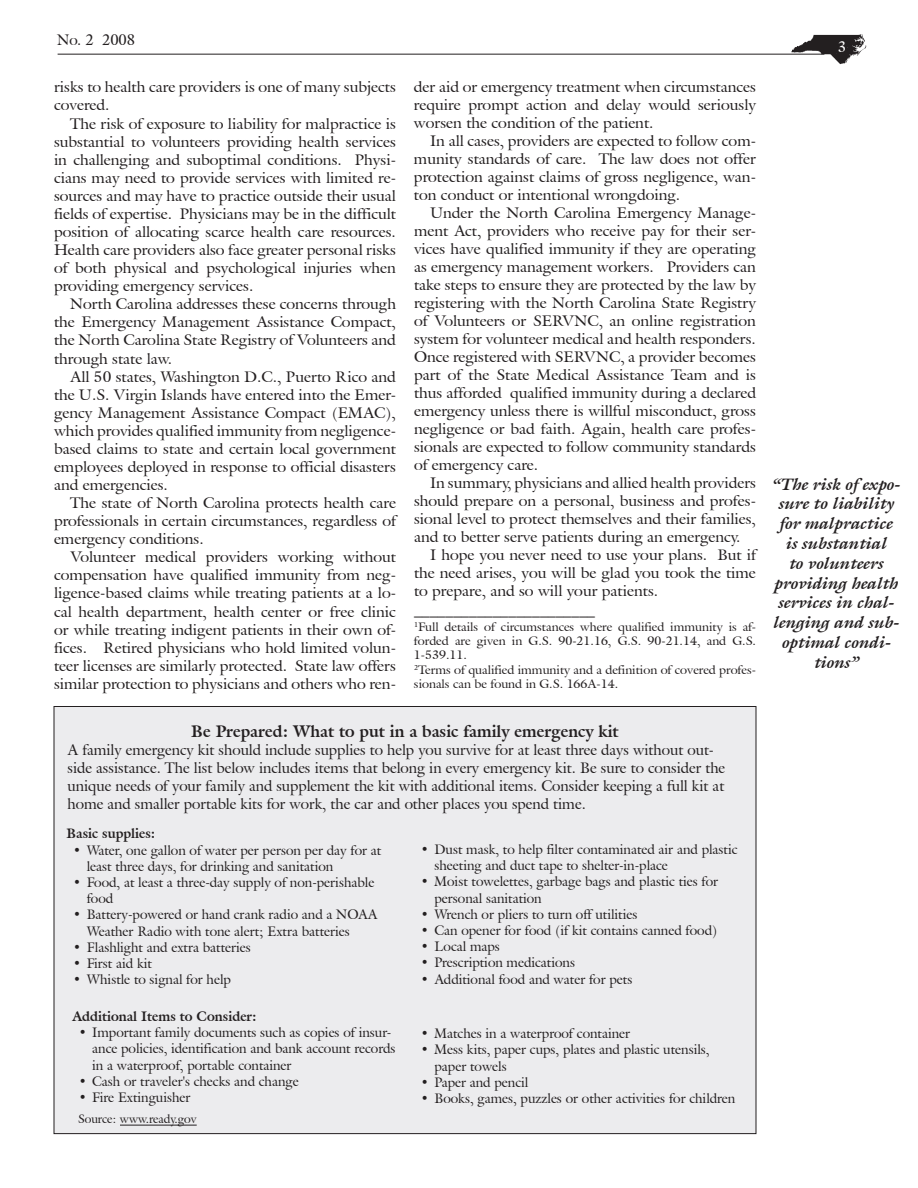
<style>
.page{position:relative;width:918px;height:1188px;background:#fff}
.page>*{position:absolute;margin:0;border:0;box-sizing:border-box;transform-origin:0 0}
.t1{font:italic 700 16.5px/19.8px "Galliard IT Cby BT";letter-spacing:.01em;color:#231f20;text-align:center;scale:1.05 1}
.t2{font:700 16.5px "Galliard IT Cby BT";color:#231f20}
.t3{font:15px/18px "Galliard IT Cby BT";color:#231f20;text-align:justify;scale:1.05 1}
.t4{font:15px/18px "Galliard IT Cby BT";color:#231f20}
.t5{font:15px "Galliard IT Cby BT";color:#fff}
.t6{font:13.5px/16.2px "Galliard IT Cby BT";color:#231f20}
.t7{font:700 13.5px "Galliard IT Cby BT";color:#231f20}
.t8{font:12px/14.4px "Galliard IT Cby BT";color:#231f20;scale:1.05 1}
.t9{font:12px "Galliard IT Cby BT";color:#231f20}
</style>
<div class="page">
<div style="left:54px;top:706px;width:702px;height:428px;background:#ececee"></div>
<img style="left:787px;top:34px;width:80px;height:31px">
<hr style="left:58px;top:54px;width:766px;height:1px;background:#231f20">
<hr style="left:120px;top:1125px;width:77px;height:1px;background:#231f20">
<p class="t4" style="left:57px;top:31px;width:80px">No. 2 2008</p>
<p class="t3" style="left:54px;top:78px;width:327px">risks to health care providers is one of many subjects covered.</p>
<p class="t3" style="left:54px;top:114px;width:327px;text-indent:16px">The risk of exposure to liability for malpractice is substantial to volunteers providing health services in challenging and suboptimal conditions. Physi&shy;cians may need to provide services with limited re&shy;sources and may have to practice outside their usual fields of expertise. Physicians may be in the difficult position of allocating scarce health care resources.<br>Health care providers also face greater personal risks of both physical and psychological injuries when providing emergency services.</p>
<p class="t3" style="left:54px;top:295px;width:327px;text-indent:16px">North Carolina addresses these concerns through the Emergency Management Assistance Compact, the North Carolina State Registry of Volunteers and through state law.</p>
<p class="t3" style="left:54px;top:367px;width:327px;text-indent:16px">All 50 states, Washington D.C., Puerto Rico and the U.S. Virgin Islands have entered into the Emer&shy;gency Management Assistance Compact (EMAC), which provides qualified immunity from negligence&shy;based claims to state and certain local government employees deployed in response to official disasters and emergencies.</p>
<p class="t3" style="left:54px;top:494px;width:327px;text-indent:16px">The state of North Carolina protects health care professionals in certain circumstances, regardless of emergency conditions.</p>
<p class="t3" style="left:54px;top:548px;width:327px;text-indent:16px">Volunteer medical providers working without compensation have qualified immunity from neg&shy;ligence-based claims while treating patients at a lo&shy;cal health department, health center or free clinic or while treating indigent patients in their own of&shy;fices. Retired physicians who hold limited volun&shy;teer licenses are similarly protected. State law offers similar protection to physicians and others who ren-</p>
<p class="t3" style="left:414px;top:78px;width:327px">der aid or emergency treatment when circumstances require prompt action and delay would seriously worsen the condition of the patient.</p>
<p class="t3" style="left:414px;top:132px;width:327px;text-indent:16px">In all cases, providers are expected to follow com&shy;munity standards of care. The law does not offer protection against claims of gross negligence, wan&shy;ton conduct or intentional wrongdoing.</p>
<p class="t3" style="left:414px;top:204px;width:327px;text-indent:16px">Under the North Carolina Emergency Manage&shy;ment Act, providers who receive pay for their ser&shy;vices have qualified immunity if they are operating as emergency management workers. Providers can take steps to ensure they are protected by the law by registering with the North Carolina State Registry of Volunteers or SERVNC, an online registration system for volunteer medical and health responders.<br>Once registered with SERVNC, a provider becomes part of the State Medical Assistance Team and is thus afforded qualified immunity during a declared emergency unless there is willful misconduct, gross negligence or bad faith. Again, health care profes&shy;sionals are expected to follow community standards of emergency care.</p>
<p class="t3" style="left:414px;top:473px;width:327px;text-indent:16px">In summary, physicians and allied health providers should prepare on a personal, business and profes&shy;sional level to protect themselves and their families, and to better serve patients during an emergency.</p>
<p class="t3" style="left:414px;top:545px;width:327px;text-align:left;text-indent:16px">I hope you never need to use your plans. But if the need arises, you will be glad you took the time to prepare, and so will your patients. _______________________</p>
<p class="t8" style="left:414px;top:619px;width:327px"><sup>1</sup>Full details of circumstances where qualified immunity is af&shy;forded are given in G.S. 90-21.16, G.S. 90-21.14, and G.S.<br>1-539.11.<br><sup>2</sup>Terms of qualified immunity and a definition of covered profes&shy;sionals can be found in G.S. 166A-14.</p>
<p class="t2" style="left:191px;top:720px;width:429px">Be Prepared: What to put in a basic family emergency kit</p>
<p class="t4" style="left:68px;top:740px;width:659px">A family emergency kit should include supplies to help you survive for at least three days without out&shy;side assistance. The list below includes items that belong in every emergency kit. Be sure to consider the unique needs of your family and supplement the kit with additional items. Consider keeping a full kit at home and smaller portable kits for work, the car and other places you spend time.</p>
<p class="t7" style="left:66px;top:825px;width:90px">Basic supplies:</p>
<p class="t6" style="left:87px;top:842px;width:296px;text-indent:-14px">• Water, one gallon of water per person per day for at least three days, for drinking and sanitation</p>
<p class="t6" style="left:87px;top:874px;width:289px;text-indent:-14px">• Food, at least a three-day supply of non-perishable food</p>
<p class="t6" style="left:87px;top:907px;width:292px;text-indent:-14px">• Battery-powered or hand crank radio and a NOAA<br>Weather Radio with tone alert; Extra batteries</p>
<p class="t6" style="left:73px;top:939px;width:179px">• Flashlight and extra batteries</p>
<p class="t6" style="left:73px;top:955px;width:80px">• First aid kit</p>
<p class="t6" style="left:73px;top:971px;width:159px">• Whistle to signal for help</p>
<p class="t6" style="left:434px;top:841px;width:305px;text-indent:-14px">• Dust mask, to help filter contaminated air and plastic sheeting and duct tape to shelter-in-place</p>
<p class="t6" style="left:434px;top:874px;width:285px;text-indent:-14px">• Moist towelettes, garbage bags and plastic ties for personal sanitation</p>
<p class="t6" style="left:421px;top:906px;width:218px">• Wrench or pliers to turn off utilities</p>
<p class="t6" style="left:421px;top:922px;width:298px">• Can opener for food (if kit contains canned food)</p>
<p class="t6" style="left:421px;top:938px;width:80px">• Local maps</p>
<p class="t6" style="left:421px;top:955px;width:156px">• Prescription medications</p>
<p class="t6" style="left:421px;top:971px;width:213px">• Additional food and water for pets</p>
<p class="t7" style="left:72px;top:1007px;width:186px">Additional Items to Consider:</p>
<p class="t6" style="left:92px;top:1024px;width:305px;text-indent:-14px">• Important family documents such as copies of insur&shy;ance policies, identification and bank account records in a waterproof, portable container</p>
<p class="t6" style="left:79px;top:1073px;width:221px">• Cash or traveler's checks and change</p>
<p class="t6" style="left:79px;top:1089px;width:113px">• Fire Extinguisher</p>
<p class="t9" style="left:78px;top:1111px;width:120px">Source: www.ready.gov</p>
<p class="t6" style="left:421px;top:1025px;width:211px">• Matches in a waterproof container</p>
<p class="t6" style="left:434px;top:1042px;width:277px;text-indent:-14px">• Mess kits, paper cups, plates and plastic utensils, paper towels</p>
<p class="t6" style="left:421px;top:1074px;width:109px">• Paper and pencil</p>
<p class="t6" style="left:421px;top:1090px;width:316px">• Books, games, puzzles or other activities for children</p>
<p class="t5" style="left:838px;top:37px;width:10px">3</p>
<p class="t1" style="left:773px;top:473px;width:123px">“The risk of expo&shy;sure to liability for malpractice is substantial<br>to volunteers providing health services in chal&shy;lenging and sub&shy;optimal condi&shy;tions”</p>
</div>
